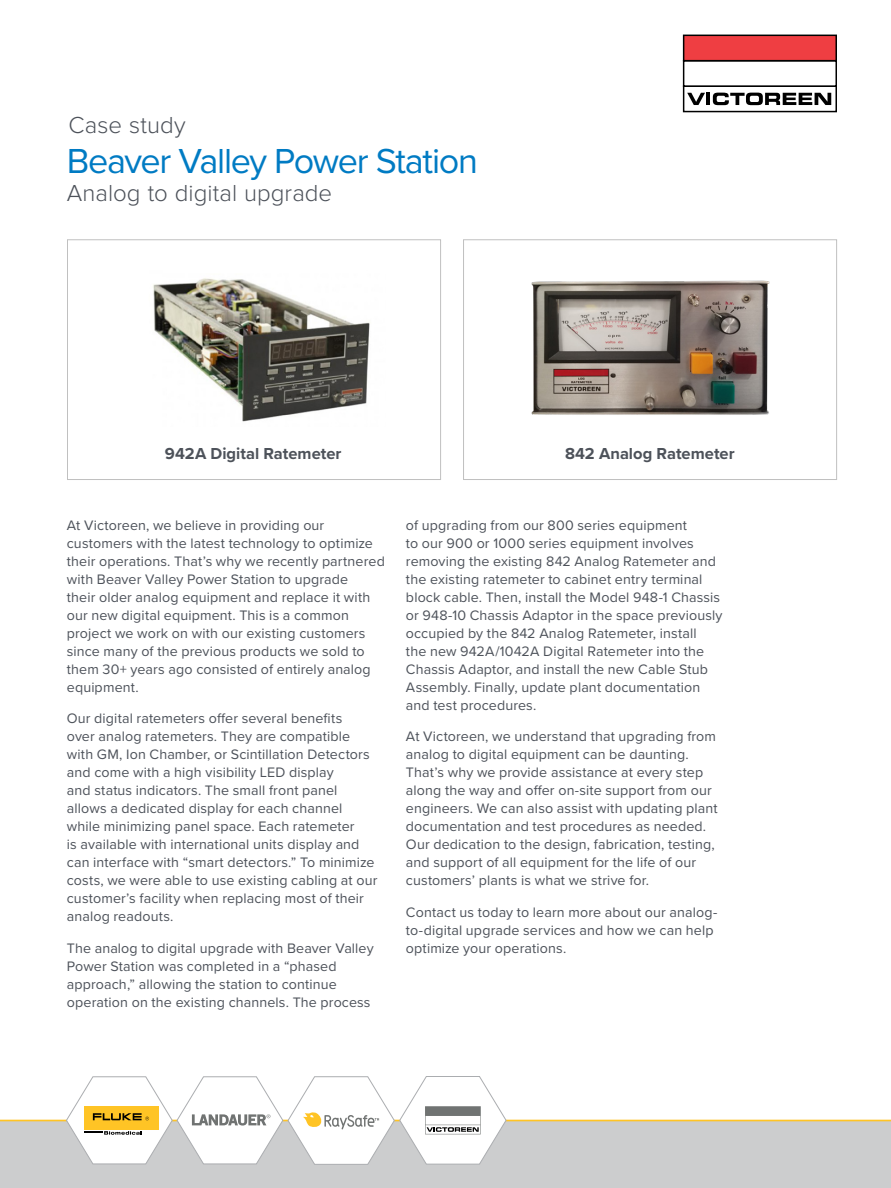
<style>
.page{position:relative;width:891px;height:1188px;background:#fff}
.page>*{position:absolute;margin:0;border:0;box-sizing:border-box;transform-origin:0 0}
.t1{font:36px "Proxima Nova";letter-spacing:-.035em;color:#007bc3}
.Technical_Data{font:300 24px "Proxima Nova";color:#4d525a}
.Order_info_subhead{font:700 16.5px "Proxima Nova";color:#4d525a}
.Body_copy{font:14.25px/18px "Proxima Nova";letter-spacing:.01em;color:#4d525a}
</style>
<div class="page">
<div style="left:67px;top:239px;width:374px;height:241px;border:1px solid #c0c0c0"></div>
<div style="left:463px;top:239px;width:374px;height:241px;border:1px solid #c0c0c0"></div>
<div style="left:0;top:1120px;width:891px;height:68px;background:#cccdce"></div>
<img style="left:153px;top:278px;width:217px;height:144px">
<img style="left:531px;top:280px;width:239px;height:135px">
<hr style="left:0;top:1120px;width:891px;height:1px;background:#ffc425">
<svg style="left:66px;top:1076px;width:441px;height:89px"></svg>
<div style="left:683px;top:85px;width:154px;height:27px;border:2px solid #000"></div>
<div style="left:683px;top:60px;width:154px;height:27px;border:2px solid #000"></div>
<div style="left:684px;top:35px;width:152px;height:26px;background:#ef3e42"></div>
<div style="left:683px;top:35px;width:154px;height:26px;border:2px solid #000"></div>
<svg style="left:687px;top:93px;width:144px;height:12px"></svg>
<p class="Technical_Data" style="left:68px;top:111px;width:119px">Case study</p>
<p class="t1" style="left:67px;top:134px;width:413px">Beaver Valley Power Station</p>
<p class="Technical_Data" style="left:67px;top:180px;width:267px">Analog to digital upgrade</p>
<p class="Order_info_subhead" style="left:165px;top:441px;width:178px">942A Digital Ratemeter</p>
<p class="Order_info_subhead" style="left:565px;top:441px;width:171px">842 Analog Ratemeter</p>
<p class="Body_copy" style="left:67px;top:515px;width:320px">At Victoreen, we believe in providing our customers with the latest technology to optimize their operations. That’s why we recently partnered with Beaver Valley Power Station to upgrade<br>their older analog equipment and replace it with our new digital equipment. This is a common project we work on with our existing customers since many of the previous products we sold to them 30+ years ago consisted of entirely analog equipment.</p>
<p class="Body_copy" style="left:67px;top:709px;width:312px">Our digital ratemeters offer several benefits<br>over analog ratemeters. They are compatible with GM, Ion Chamber, or Scintillation Detectors and come with a high visibility LED display<br>and status indicators. The small front panel allows a dedicated display for each channel while minimizing panel space. Each ratemeter<br>is available with international units display and can interface with “smart detectors.” To minimize costs, we were able to use existing cabling at our customer’s facility when replacing most of their analog readouts.</p>
<p class="Body_copy" style="left:67px;top:938px;width:308px">The analog to digital upgrade with Beaver Valley Power Station was completed in a “phased approach,” allowing the station to continue operation on the existing channels. The process</p>
<p class="Body_copy" style="left:406px;top:515px;width:318px">of upgrading from our 800 series equipment<br>to our 900 or 1000 series equipment involves removing the existing 842 Analog Ratemeter and the existing ratemeter to cabinet entry terminal block cable. Then, install the Model 948-1 Chassis or 948-10 Chassis Adaptor in the space previously occupied by the 842 Analog Ratemeter, install<br>the new 942A/1042A Digital Ratemeter into the Chassis Adaptor, and install the new Cable Stub Assembly. Finally, update plant documentation and test procedures.</p>
<p class="Body_copy" style="left:406px;top:727px;width:313px">At Victoreen, we understand that upgrading from analog to digital equipment can be daunting.<br>That’s why we provide assistance at every step along the way and offer on-site support from our engineers. We can also assist with updating plant documentation and test procedures as needed.<br>Our dedication to the design, fabrication, testing, and support of all equipment for the life of our customers’ plants is what we strive for.</p>
<p class="Body_copy" style="left:406px;top:902px;width:313px">Contact us today to learn more about our analog&shy;to-digital upgrade services and how we can help optimize your operations.</p>
</div>
